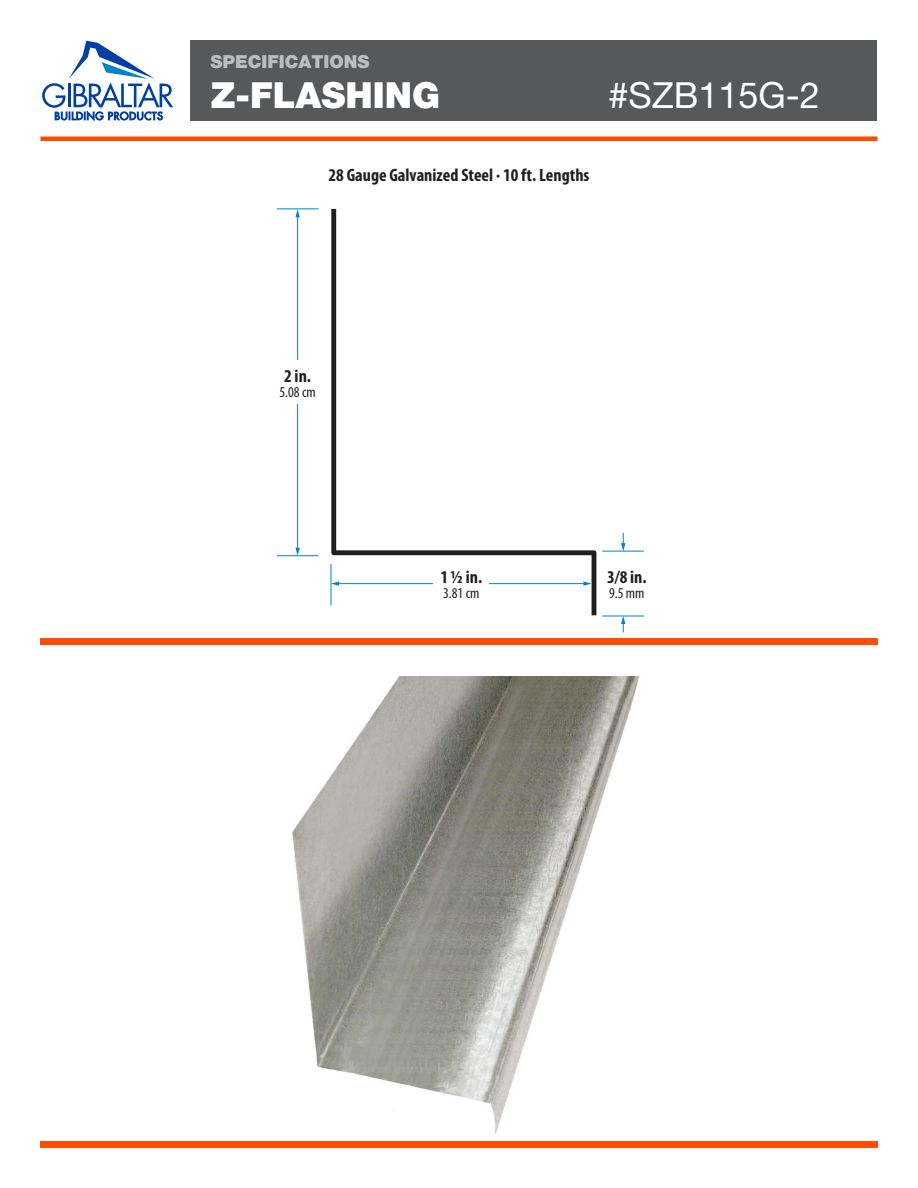
<style>
.page{position:relative;width:918px;height:1188px;background:#fff}
.page>*{position:absolute;margin:0;border:0;box-sizing:border-box;transform-origin:0 0}
.t1{font:900 36px "Helvetica Neue";color:#fff}
.t2{font:36px "Helvetica Neue";color:#fff}
.t3{font:700 condensed 18px "Myriad Pro";color:#211e1e}
.t4{font:900 18px "Helvetica Neue";color:#bcbdc0}
.t5{font:condensed 15px "Myriad Pro";color:#211e1e}
</style>
<div class="page">
<img style="left:292px;top:676px;width:348px;height:458px">
<div style="left:190px;top:40px;width:687px;height:81px;background:#57585a"></div>
<svg style="left:42px;top:41px;width:131px;height:80px"></svg>
<div style="left:40px;top:136px;width:838px;height:5px;background:#ff4c00"></div>
<div style="left:40px;top:1141px;width:838px;height:6px;background:#ff4c00"></div>
<div style="left:40px;top:639px;width:838px;height:6px;background:#ff4c00"></div>
<svg style="left:330px;top:208px;width:267px;height:408px"></svg>
<hr style="left:277px;top:208px;width:42px;height:1px;background:#0083ca">
<hr style="left:277px;top:555px;width:42px;height:1px;background:#0083ca">
<hr style="left:297px;top:216px;width:1px;height:333px;background:#0083ca">
<svg style="left:295px;top:209px;width:5px;height:8px"></svg>
<svg style="left:295px;top:548px;width:5px;height:8px"></svg>
<hr style="left:602px;top:616px;width:42px;height:1px;background:#0083ca">
<hr style="left:602px;top:551px;width:42px;height:1px;background:#0083ca">
<svg style="left:621px;top:616px;width:4px;height:17px"></svg>
<svg style="left:621px;top:533px;width:4px;height:18px"></svg>
<hr style="left:331px;top:564px;width:1px;height:42px;background:#0083ca">
<hr style="left:338px;top:583px;width:247px;height:1px;background:#0083ca">
<svg style="left:583px;top:581px;width:9px;height:5px"></svg>
<svg style="left:331px;top:581px;width:8px;height:5px"></svg>
<div style="left:433px;top:562px;width:56px;height:47px;background:#fff"></div>
<div style="left:273px;top:361px;width:50px;height:43px;background:#fff"></div>
<p class="t4" style="left:211px;top:51px;width:161px">SPECIFICATIONS</p>
<h1 class="t1" style="left:211px;top:74px;width:231px">Z-FLASHING</h1>
<h1 class="t2" style="left:609px;top:74px;width:213px">#SZB115G-2</h1>
<p class="t3" style="left:329px;top:163px;width:262px">28 Gauge Galvanized Steel · 10 ft. Lengths</p>
<p class="t3" style="left:284px;top:365px;width:28px">2 in.</p>
<p class="t5" style="left:279px;top:383px;width:38px">5.08 cm</p>
<p class="t3" style="left:440px;top:566px;width:43px">1 ½ in.</p>
<p class="t5" style="left:443px;top:584px;width:38px">3.81 cm</p>
<p class="t3" style="left:607px;top:566px;width:41px">3/8 in.</p>
<p class="t5" style="left:609px;top:584px;width:37px">9.5 mm</p>
</div>
